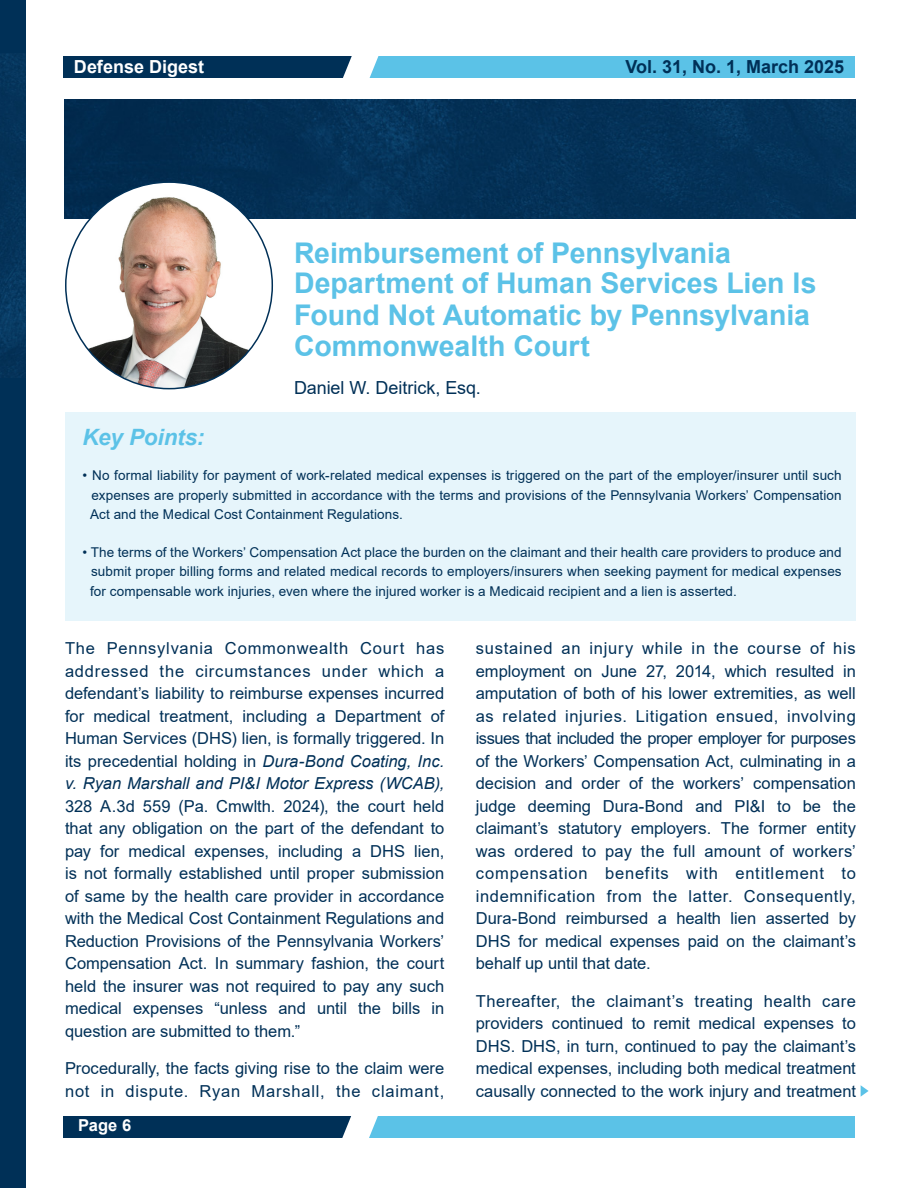
<style>
.page{position:relative;width:918px;height:1188px;background:#fff}
.page>*{position:absolute;margin:0;border:0;box-sizing:border-box;transform-origin:0 0}
.Body_Text_-_Align_Left{font:700 28.5px/31.5px "Arial";letter-spacing:-.005em;color:#5cc2e7}
.Body_Text_-_Align_Left-2{font:italic 700 22.5px "Arial";letter-spacing:-.01em;color:#5cc2e7}
.Body_Text_-_Align_Left-3{font:18px "Arial";letter-spacing:-.005em;color:#003057}
.t1{font:700 18px "Arial";color:#003057}
.Body_Text_-_Align_Left-4{font:700 18px "Arial";color:#fff}
.Body_Text_-_Align_Left-5{font:16.5px/22.5px "Arial";color:#003057;text-align:justify}
.Body_Text_-_Align_Left-6{font:16.5px "Arial";letter-spacing:.05em;color:#003057}
.Body_Text_-_Align_Left-7{font:16.5px/22.5px "Arial";letter-spacing:.025em;color:#003057}
.Body_Text_-_Align_Left-8{font:16.5px "Arial";letter-spacing:.045em;color:#003057}
.Body_Text_-_Align_Left-9{font:16.5px "Arial";letter-spacing:-.03em;color:#003057}
.Body_Text_-_Align_Left-10{font:16.5px "Arial";letter-spacing:.04em;color:#003057}
.Body_Text_-_Align_Left-11{font:16.5px "Arial";letter-spacing:.03em;color:#003057}
.Body_Text_-_Align_Left-12{font:16.5px "Arial";letter-spacing:.02em;color:#003057}
.Body_Text_-_Align_Left-13{font:700 16.5px "Arial";color:#fff}
.Body_Text_-_Align_Left-14{font:13.5px "Arial";letter-spacing:.005em;color:#003057}
.s1{font-style:italic}
</style>
<div class="page">
<div style="left:363px;top:1116px;width:492px;height:21px;background:#5bc2e7"></div>
<div style="left:63px;top:1116px;width:295px;height:21px;background:#003057"></div>
<div style="left:63px;top:56px;width:295px;height:21px;background:#003057"></div>
<div style="left:363px;top:56px;width:492px;height:21px;background:#5bc2e7"></div>
<svg style="left:340px;top:56px;width:43px;height:22px"></svg>
<svg style="left:340px;top:1116px;width:43px;height:22px"></svg>
<div style="left:0;top:0;width:26px;height:1188px;background:#003057"></div>
<img style="left:0;top:53px;width:26px;height:323px">
<svg style="left:861px;top:1085px;width:8px;height:12px"></svg>
<div style="left:65px;top:413px;width:790px;height:208px;background:#e6f5fb"></div>
<img style="left:64px;top:100px;width:792px;height:119px">
<img style="left:66px;top:182px;width:206px;height:207px;border-radius:103px">
<p class="Body_Text_-_Align_Left-4" style="left:74px;top:54px;width:132px">Defense Digest</p>
<p class="Body_Text_-_Align_Left-2" style="left:83px;top:422px;width:123px">Key Points:</p>
<p class="t1" style="left:625px;top:54px;width:220px">Vol. 31, No. 1, March 2025</p>
<p class="Body_Text_-_Align_Left" style="left:294px;top:238px;width:438px">Reimbursement of Pennsylvania</p>
<p class="Body_Text_-_Align_Left" style="left:294px;top:268px;width:524px">Department of Human Services Lien Is<br>Found Not Automatic by Pennsylvania<br>Commonwealth Court</p>
<p class="Body_Text_-_Align_Left-3" style="left:294px;top:375px;width:188px">Daniel W. Deitrick, Esq.</p>
<p class="Body_Text_-_Align_Left-14" style="left:83px;top:466px;width:761px">• No formal liability for payment of work-related medical expenses is triggered on the part of the employer/insurer until such</p>
<p class="Body_Text_-_Align_Left-14" style="left:92px;top:486px;width:752px">expenses are properly submitted in accordance with the terms and provisions of the Pennsylvania Workers’ Compensation</p>
<p class="Body_Text_-_Align_Left-14" style="left:90px;top:505px;width:314px">Act and the Medical Cost Containment Regulations.</p>
<p class="Body_Text_-_Align_Left-14" style="left:83px;top:543px;width:761px">• The terms of the Workers’ Compensation Act place the burden on the claimant and their health care providers to produce and</p>
<p class="Body_Text_-_Align_Left-14" style="left:91px;top:562px;width:752px">submit proper billing forms and related medical records to employers/insurers when seeking payment for medical expenses</p>
<p class="Body_Text_-_Align_Left-14" style="left:90px;top:582px;width:648px">for compensable work injuries, even where the injured worker is a Medicaid recipient and a lien is asserted.</p>
<p class="Body_Text_-_Align_Left-6" style="left:65px;top:637px;width:381px">The Pennsylvania Commonwealth Court has</p>
<p class="Body_Text_-_Align_Left-6" style="left:65px;top:659px;width:381px">addressed the circumstances under which a</p>
<p class="Body_Text_-_Align_Left-5" style="left:65px;top:682px;width:381px">defendant’s liability to reimburse expenses incurred for medical treatment, including a Department of</p>
<p class="Body_Text_-_Align_Left-5" style="left:65px;top:727px;width:381px">Human Services (DHS) lien, is formally triggered. In its precedential holding in <span class="s1">Dura-Bond Coating, Inc. v. Ryan Marshall and PI&amp;I Motor Express (WCAB), </span>328 A.3d 559 (Pa. Cmwlth. 2024), the court held that any obligation on the part of the defendant to pay for medical expenses, including a DHS lien, is not formally established until proper submission of same by the health care provider in accordance with the Medical Cost Containment Regulations and</p>
<p class="Body_Text_-_Align_Left-5" style="left:65px;top:929px;width:381px">Reduction Provisions of the Pennsylvania Workers’</p>
<p class="Body_Text_-_Align_Left-5" style="left:65px;top:952px;width:381px">Compensation Act. In summary fashion, the court held the insurer was not required to pay any such medical expenses “unless and until the bills in</p>
<p class="Body_Text_-_Align_Left-5" style="left:65px;top:1019px;width:237px">question are submitted to them.”</p>
<p class="Body_Text_-_Align_Left-5" style="left:65px;top:1057px;width:381px">Procedurally, the facts giving rise to the claim were</p>
<p class="Body_Text_-_Align_Left-8" style="left:65px;top:1079px;width:381px">not in dispute. Ryan Marshall, the claimant,</p>
<p class="Body_Text_-_Align_Left-13" style="left:78px;top:1114px;width:55px">Page 6</p>
<p class="Body_Text_-_Align_Left-8" style="left:476px;top:637px;width:382px">sustained an injury while in the course of his</p>
<p class="Body_Text_-_Align_Left-5" style="left:476px;top:659px;width:382px">employment on June 27, 2014, which resulted in</p>
<p class="Body_Text_-_Align_Left-7" style="left:476px;top:682px;width:382px">amputation of both of his lower extremities, as well as related injuries. Litigation ensued, involving</p>
<p class="Body_Text_-_Align_Left-9" style="left:476px;top:727px;width:382px">issues that included the proper employer for purposes</p>
<p class="Body_Text_-_Align_Left-5" style="left:476px;top:749px;width:382px">of the Workers’ Compensation Act, culminating in a</p>
<p class="Body_Text_-_Align_Left-5" style="left:476px;top:772px;width:382px">decision and order of the workers’ compensation</p>
<p class="Body_Text_-_Align_Left-5" style="left:476px;top:794px;width:382px">judge deeming Dura-Bond and PI&amp;I to be the</p>
<p class="Body_Text_-_Align_Left-5" style="left:476px;top:817px;width:382px">claimant’s statutory employers. The former entity</p>
<p class="Body_Text_-_Align_Left-12" style="left:476px;top:839px;width:382px">was ordered to pay the full amount of workers’</p>
<p class="Body_Text_-_Align_Left-6" style="left:476px;top:862px;width:382px">compensation benefits with entitlement to</p>
<p class="Body_Text_-_Align_Left-10" style="left:476px;top:884px;width:382px">indemnification from the latter. Consequently,</p>
<p class="Body_Text_-_Align_Left-5" style="left:476px;top:907px;width:382px">Dura-Bond reimbursed a health lien asserted by DHS for medical expenses paid on the claimant’s behalf up until that date.</p>
<p class="Body_Text_-_Align_Left-11" style="left:476px;top:989px;width:382px">Thereafter, the claimant’s treating health care</p>
<p class="Body_Text_-_Align_Left-5" style="left:476px;top:1012px;width:382px">providers continued to remit medical expenses to DHS. DHS, in turn, continued to pay the claimant’s medical expenses, including both medical treatment causally connected to the work injury and treatment</p>
</div>
